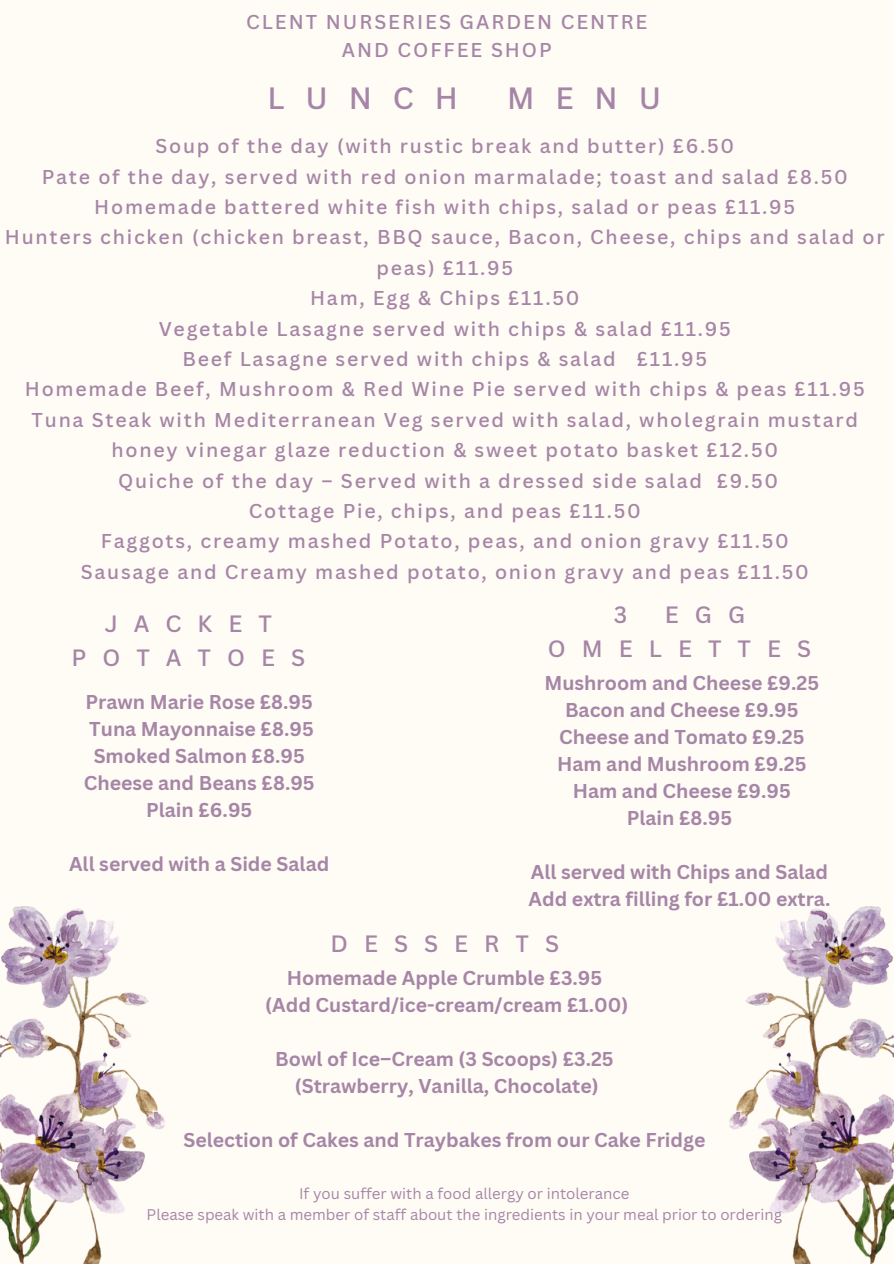
<style>
.page{position:relative;width:894px;height:1264px;background:#fff}
.page>*{position:absolute;margin:0;border:0;box-sizing:border-box;transform-origin:0 0}
.t1{font:500 30px "Canva Sans";letter-spacing:.7em;color:#a586a6}
.t2{font:500 22.95px/33.6px "Canva Sans";letter-spacing:.695em;color:#a586a6;text-align:center}
.t3{font:500 19.5px/30.3px "Canva Sans";letter-spacing:.09em;color:#a586a6;text-align:center}
.t4{font:700 19.5px/27px "Canva Sans";color:#a586a6;text-align:center}
.t5{font:15px "Canva Sans";color:#a586a6}
</style>
<div class="page">
<div style="left:0;top:0;width:893px;height:1263px;background:#fffbf5"></div>
<img style="left:729px;top:906px;width:164px;height:357px">
<img style="left:0;top:906px;width:164px;height:357px">
<h3 class="t3" style="left:246px;top:7px;width:402px;line-height:28.2px">CLENT NURSERIES GARDEN CENTRE<br>AND COFFEE SHOP</h3>
<h4 class="t1" style="left:267px;top:77px;width:192px">LUNCH</h4>
<h4 class="t1" style="left:507px;top:77px;width:155px">MENU</h4>
<h2 class="t3" style="left:5px;top:131px;width:880px">Soup of the day (with rustic break and butter) £6.50<br>Pate of the day, served with red onion marmalade; toast and salad £8.50<br>Homemade battered white fish with chips, salad or peas £11.95<br>Hunters chicken (chicken breast, BBQ sauce, Bacon, Cheese, chips and salad or peas) £11.95<br>Ham, Egg &amp; Chips £11.50<br>Vegetable Lasagne served with chips &amp; salad £11.95<br>Beef Lasagne served with chips &amp; salad £11.95<br>Homemade Beef, Mushroom &amp; Red Wine Pie served with chips &amp; peas £11.95<br>Tuna Steak with Mediterranean Veg served with salad, wholegrain mustard honey vinegar glaze reduction &amp; sweet potato basket £12.50<br>Quiche of the day – Served with a dressed side salad £9.50<br>Cottage Pie, chips, and peas £11.50<br>Faggots, creamy mashed Potato, peas, and onion gravy £11.50<br>Sausage and Creamy mashed potato, onion gravy and peas £11.50</h2>
<h2 class="t2" style="left:71px;top:606px;width:235px">JACKET<br>POTATOES</h2>
<h4 class="t2" style="left:547px;top:597px;width:264px;text-align:left;text-indent:117px">EGG<br>OMELETTES</h4>
<h4 class="t2" style="left:613px;top:597px;width:15px">3</h4>
<h4 class="t4" style="left:84px;top:687px;width:232px">Prawn Marie Rose £8.95<br>Tuna Mayonnaise £8.95<br>Smoked Salmon £8.95<br>Cheese and Beans £8.95<br>Plain £6.95</h4>
<h4 class="t4" style="left:69px;top:849px;width:262px">All served with a Side Salad</h4>
<h4 class="t4" style="left:544px;top:668px;width:276px">Mushroom and Cheese £9.25<br>Bacon and Cheese £9.95<br>Cheese and Tomato £9.25<br>Ham and Mushroom £9.25<br>Ham and Cheese £9.95<br>Plain £8.95</h4>
<p class="t4" style="left:528px;top:857px;width:303px;text-align:left">All served with Chips and Salad<br>Add extra filling for £1.00 extra.</p>
<h4 class="t2" style="left:330px;top:926px;width:230px">DESSERTS</h4>
<h4 class="t4" style="left:265px;top:963px;width:364px">Homemade Apple Crumble £3.95 (Add Custard/ice-cream/cream £1.00)</h4>
<h4 class="t4" style="left:275px;top:1044px;width:340px">Bowl of Ice–Cream (3 Scoops) £3.25 (Strawberry, Vanilla, Chocolate)</h4>
<p class="t4" style="left:183px;top:1125px;width:523px">Selection of Cakes and Traybakes from our Cake Fridge</p>
<p class="t5" style="left:299px;top:1183px;width:331px">If you suffer with a food allergy or intolerance</p>
<h2 class="t5" style="left:146px;top:1203px;width:636px">Please speak with a member of staff about the ingredients in your meal prior to ordering</h2>
</div>
